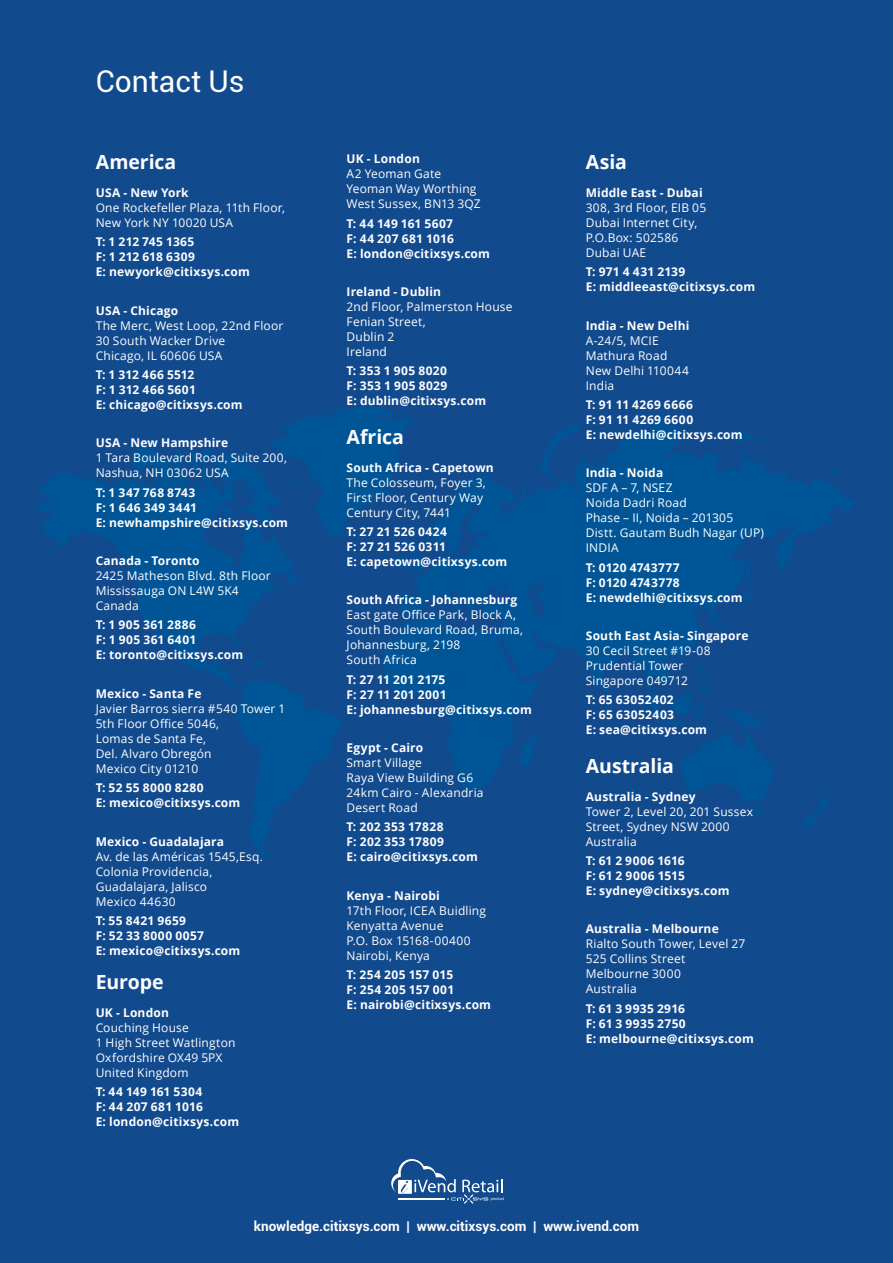
<style>
.page{position:relative;width:893px;height:1263px;background:#124a8e}
.page>*{position:absolute;margin:0;border:0;box-sizing:border-box;transform-origin:0 0}
.t1{font:30px "Roboto";color:#fff}
.t2{font:700 19.5px "Open Sans";letter-spacing:-.005em;color:#fff}
.t3{font:700 13.5px "Roboto";color:#fff}
.t4{font:12px/15px "Open Sans";letter-spacing:.015em;color:#fff}
.t5{font:700 12px/15px "Open Sans";letter-spacing:.02em;color:#fff}
.s1{font-weight:700}
</style>
<div class="page">
<svg style="left:391px;top:1159px;width:113px;height:44px"></svg>
<svg style="left:803px;top:791px;width:26px;height:36px"></svg>
<svg style="left:258px;top:852px;width:14px;height:5px"></svg>
<svg style="left:37px;top:471px;width:304px;height:381px"></svg>
<svg style="left:305px;top:706px;width:5px;height:4px"></svg>
<svg style="left:690px;top:791px;width:77px;height:26px"></svg>
<svg style="left:382px;top:415px;width:474px;height:376px"></svg>
<svg style="left:127px;top:406px;width:298px;height:180px"></svg>
<p class="t1" style="left:96px;top:60px;width:150px">Contact Us</p>
<p class="t2" style="left:96px;top:148px;width:82px">America</p>
<p class="t4" style="left:96px;top:185px;width:191px"><span class="s1">USA - New York<br></span>One Rockefeller Plaza, 11th Floor,<br>New York NY 10020 USA</p>
<p class="t5" style="left:96px;top:234px;width:156px">T: 1 212 745 1365<br>F: 1 212 618 6309<br>E: newyork@citixsys.com</p>
<p class="t4" style="left:96px;top:302px;width:189px"><span class="s1">USA - Chicago<br></span>The Merc, West Loop, 22nd Floor<br>30 South Wacker Drive<br>Chicago, IL 60606 USA</p>
<p class="t5" style="left:96px;top:367px;width:149px">T: 1 312 466 5512<br>F: 1 312 466 5601<br>E: chicago@citixsys.com</p>
<p class="t4" style="left:96px;top:435px;width:193px"><span class="s1">USA - New Hampshire<br></span>1 Tara Boulevard Road, Suite 200,<br>Nashua, NH 03062 USA</p>
<p class="t5" style="left:96px;top:484px;width:194px">T: 1 347 768 8743<br>F: 1 646 349 3441<br>E: newhampshire@citixsys.com</p>
<p class="t4" style="left:96px;top:553px;width:177px"><span class="s1">Canada - Toronto<br></span>2425 Matheson Blvd. 8th Floor<br>Mississauga ON L4W 5K4<br>Canada</p>
<p class="t5" style="left:96px;top:617px;width:149px">T: 1 905 361 2886<br>F: 1 905 361 6401<br>E: toronto@citixsys.com</p>
<p class="t4" style="left:96px;top:686px;width:191px"><span class="s1">Mexico - Santa Fe<br></span>Javier Barros sierra #540 Tower 1<br>5th Floor Office 5046,<br>Lomas de Santa Fe,<br>Del. Alvaro Obregón<br>Mexico City 01210</p>
<p class="t5" style="left:96px;top:780px;width:146px">T: 52 55 8000 8280<br>E: mexico@citixsys.com</p>
<p class="t4" style="left:96px;top:833px;width:169px"><span class="s1">Mexico - Guadalajara<br></span>Av. de las Américas 1545,Esq.<br>Colonia Providencia,<br>Guadalajara, Jalisco<br>Mexico 44630</p>
<p class="t5" style="left:96px;top:913px;width:146px">T: 55 8421 9659<br>F: 52 33 8000 0057<br>E: mexico@citixsys.com</p>
<p class="t2" style="left:96px;top:968px;width:70px">Europe</p>
<p class="t4" style="left:96px;top:1005px;width:141px"><span class="s1">UK - London<br></span>Couching House<br>1 High Street Watlington<br>Oxfordshire OX49 5PX<br>United Kingdom</p>
<p class="t5" style="left:96px;top:1084px;width:145px">T: 44 149 161 5304<br>F: 44 207 681 1016<br>E: london@citixsys.com</p>
<p class="t4" style="left:347px;top:151px;width:136px"><span class="s1">UK - London<br></span>A2 Yeoman Gate<br>Yeoman Way Worthing<br>West Sussex, BN13 3QZ</p>
<p class="t5" style="left:347px;top:215px;width:145px">T: 44 149 161 5607<br>F: 44 207 681 1016<br>E: london@citixsys.com</p>
<p class="t4" style="left:347px;top:284px;width:168px"><span class="s1">Ireland - Dublin<br></span>2nd Floor, Palmerston House<br>Fenian Street,<br>Dublin 2<br>Ireland</p>
<p class="t5" style="left:347px;top:363px;width:141px">T: 353 1 905 8020<br>F: 353 1 905 8029<br>E: dublin@citixsys.com</p>
<p class="t2" style="left:347px;top:423px;width:59px">Africa</p>
<p class="t4" style="left:347px;top:459px;width:149px"><span class="s1">South Africa - Capetown<br></span>The Colosseum, Foyer 3,<br>First Floor, Century Way<br>Century City, 7441</p>
<p class="t5" style="left:347px;top:524px;width:162px">T: 27 21 526 0424<br>F: 27 21 526 0311<br>E: capetown@citixsys.com</p>
<p class="t4" style="left:347px;top:592px;width:178px"><span class="s1">South Africa - Johannesburg<br></span>East gate Office Park, Block A,<br>South Boulevard Road, Bruma,<br>Johannesburg, 2198<br>South Africa</p>
<p class="t5" style="left:347px;top:671px;width:187px">T: 27 11 201 2175<br>F: 27 11 201 2001<br>E: johannesburg@citixsys.com</p>
<p class="t4" style="left:347px;top:740px;width:139px"><span class="s1">Egypt - Cairo<br></span>Smart Village<br>Raya View Building G6<br>24km Cairo - Alexandria<br>Desert Road</p>
<p class="t5" style="left:347px;top:819px;width:133px">T: 202 353 17828<br>F: 202 353 17809<br>E: cairo@citixsys.com</p>
<p class="t4" style="left:347px;top:888px;width:141px"><span class="s1">Kenya - Nairobi<br></span>17th Floor, ICEA Buidling<br>Kenyatta Avenue<br>P.O. Box 15168-00400<br>Nairobi, Kenya</p>
<p class="t5" style="left:347px;top:967px;width:146px">T: 254 205 157 015<br>F: 254 205 157 001<br>E: nairobi@citixsys.com</p>
<p class="t2" style="left:586px;top:148px;width:43px">Asia</p>
<p class="t4" style="left:586px;top:185px;width:122px"><span class="s1">Middle East - Dubai<br></span>308, 3rd Floor, EIB 05<br>Dubai Internet City,<br>P.O.Box: 502586<br>Dubai UAE</p>
<p class="t5" style="left:586px;top:264px;width:171px">T: 971 4 431 2139<br>E: middleeast@citixsys.com</p>
<p class="t4" style="left:586px;top:317px;width:105px"><span class="s1">India - New Delhi<br></span>A-24/5, MCIE<br>Mathura Road<br>New Delhi 110044<br>India</p>
<p class="t5" style="left:586px;top:397px;width:158px">T: 91 11 4269 6666<br>F: 91 11 4269 6600<br>E: newdelhi@citixsys.com</p>
<p class="t4" style="left:586px;top:465px;width:180px"><span class="s1">India - Noida<br></span>SDF A – 7, NSEZ<br>Noida Dadri Road<br>Phase – II, Noida – 201305<br>Distt. Gautam Budh Nagar (UP)<br>INDIA</p>
<p class="t5" style="left:586px;top:559px;width:158px">T: 0120 4743777<br>F: 0120 4743778<br>E: newdelhi@citixsys.com</p>
<p class="t4" style="left:586px;top:628px;width:164px"><span class="s1">South East Asia- Singapore<br></span>30 Cecil Street #19-08<br>Prudential Tower<br>Singapore 049712</p>
<p class="t5" style="left:586px;top:692px;width:123px">T: 65 63052402<br>F: 65 63052403<br>E: sea@citixsys.com</p>
<p class="t2" style="left:586px;top:752px;width:90px">Australia</p>
<p class="t4" style="left:586px;top:788px;width:169px"><span class="s1">Australia - Sydney<br></span>Tower 2, Level 20, 201 Sussex<br>Street, Sydney NSW 2000<br>Australia</p>
<p class="t5" style="left:586px;top:853px;width:145px">T: 61 2 9006 1616<br>F: 61 2 9006 1515<br>E: sydney@citixsys.com</p>
<p class="t4" style="left:586px;top:921px;width:161px"><span class="s1">Australia - Melbourne<br></span>Rialto South Tower, Level 27<br>525 Collins Street<br>Melbourne 3000<br>Australia</p>
<p class="t5" style="left:586px;top:1000px;width:170px">T: 61 3 9935 2916<br>F: 61 3 9935 2750<br>E: melbourne@citixsys.com</p>
<p class="t3" style="left:254px;top:1216px;width:387px">knowledge.citixsys.com | www.citixsys.com | www.ivend.com</p>
</div>
